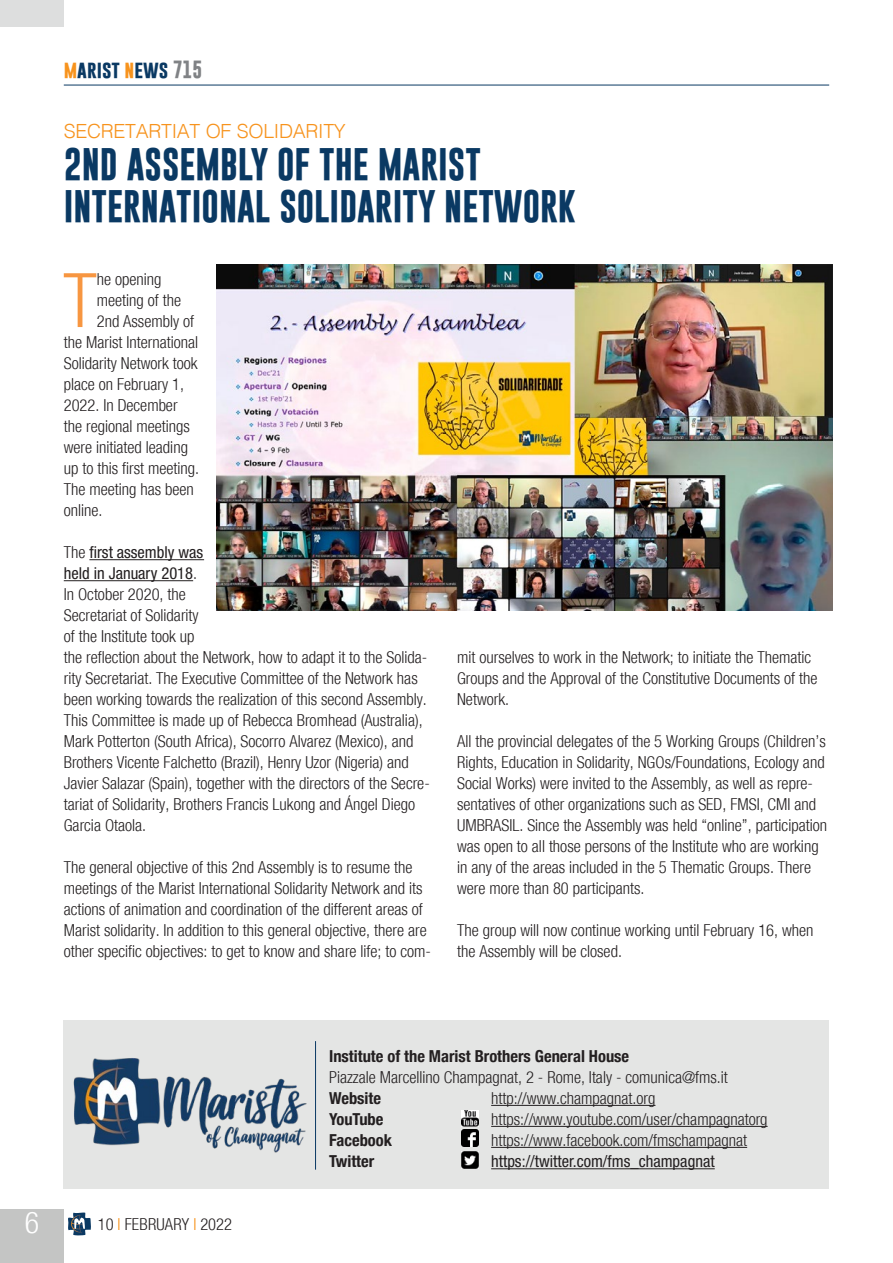
<style>
.page{position:relative;width:893px;height:1263px;background:#fff}
.page>*{position:absolute;margin:0;border:0;box-sizing:border-box;transform-origin:0 0}
.Testo_sinEspacio{font:300 condensed 75.3px "Helvetica Neue";color:#f79641}
.Titolo{font:700 33px "Gobold";color:#0a3963}
.t1{font:300 condensed 30px "Helvetica Neue";color:#fff}
.sommario{font:300 19.5px "Helvetica";letter-spacing:-.015em;color:#f7931d}
.t2{font:700 18px "Gobold";color:#0a3963}
.Testo_sinEspacio-2{font:300 condensed 16.5px/21px "Helvetica Neue";color:#231f20}
.t3{font:700 condensed 16.5px "Helvetica Neue";color:#231f20}
.t4{font:condensed 16.5px "Helvetica Neue";color:#231f20}
.s1{color:#f7931d}
.s2{color:#808285}
.s3{font-weight:400}
</style>
<div class="page">
<div style="left:64px;top:1020px;width:765px;height:168px;background:#e4e5e4"></div>
<hr style="left:64px;top:85px;width:765px;height:1px;background:#0a3963">
<hr style="left:315px;top:1041px;width:1px;height:129px;background:#0a3963">
<img style="left:73px;top:1058px;width:234px;height:95px">
<svg style="left:68px;top:1212px;width:23px;height:23px"></svg>
<div style="left:0;top:1209px;width:64px;height:54px;background:#c4c5c4"></div>
<div style="left:0;top:0;width:64px;height:27px;background:#dddede"></div>
<hr style="left:491px;top:1105px;width:164px;height:1px;background:#231f20">
<hr style="left:491px;top:1126px;width:277px;height:1px;background:#231f20">
<hr style="left:491px;top:1147px;width:256px;height:1px;background:#231f20">
<hr style="left:491px;top:1168px;width:224px;height:1px;background:#231f20">
<img style="left:461px;top:1129px;width:17px;height:17px">
<img style="left:461px;top:1152px;width:17px;height:17px">
<img style="left:461px;top:1111px;width:17px;height:16px">
<hr style="left:89px;top:559px;width:115px;height:1px;background:#231f20">
<hr style="left:64px;top:580px;width:129px;height:1px;background:#231f20">
<img style="left:217px;top:264px;width:615px;height:346px">
<p class="t2" style="left:64px;top:57px;width:140px"><span class="s1">m</span>arist <span class="s1">n</span>ews <span class="s2">715</span></p>
<p class="sommario" style="left:64px;top:114px;width:284px">SECRETARTIAT OF SOLIDARITY</p>
<p class="Titolo" style="left:64px;top:143px;width:419px">2ND ASSEMBLY OF THE MARIST</p>
<p class="Titolo" style="left:64px;top:185px;width:514px">INTERNATIONAL SOLIDARITY NETWORK</p>
<p class="Testo_sinEspacio" style="left:63px;top:257px;width:35px">T</p>
<p class="Testo_sinEspacio-2" style="left:97px;top:269px;width:66px">he opening</p>
<p class="Testo_sinEspacio-2" style="left:97px;top:290px;width:86px">meeting of the</p>
<p class="Testo_sinEspacio-2" style="left:97px;top:311px;width:99px">2nd Assembly of</p>
<p class="Testo_sinEspacio-2" style="left:64px;top:332px;width:136px">the Marist International</p>
<p class="Testo_sinEspacio-2" style="left:64px;top:353px;width:135px">Solidarity Network took</p>
<p class="Testo_sinEspacio-2" style="left:64px;top:374px;width:122px">place on February 1,</p>
<p class="Testo_sinEspacio-2" style="left:64px;top:395px;width:115px">2022. In December</p>
<p class="Testo_sinEspacio-2" style="left:64px;top:416px;width:128px">the regional meetings</p>
<p class="Testo_sinEspacio-2" style="left:64px;top:437px;width:126px">were initiated leading</p>
<p class="Testo_sinEspacio-2" style="left:64px;top:458px;width:137px">up to this first meeting.</p>
<p class="Testo_sinEspacio-2" style="left:64px;top:479px;width:132px">The meeting has been</p>
<p class="Testo_sinEspacio-2" style="left:64px;top:500px;width:40px">online.</p>
<p class="Testo_sinEspacio-2" style="left:64px;top:542px;width:368px">The <span class="s3">first assembly was<br>held in January 2018</span>.<br>In October 2020, the<br>Secretariat of Solidarity<br>of the Institute took up<br>the reflection about the Network, how to adapt it to the Solida&shy;rity Secretariat. The Executive Committee of the Network has been working towards the realization of this second Assembly.<br>This Committee is made up of Rebecca Bromhead (Australia), Mark Potterton (South Africa), Socorro Alvarez (Mexico), and Brothers Vicente Falchetto (Brazil), Henry Uzor (Nigeria) and Javier Salazar (Spain), together with the directors of the Secre&shy;tariat of Solidarity, Brothers Francis Lukong and Ángel Diego Garcia Otaola.</p>
<p class="Testo_sinEspacio-2" style="left:64px;top:857px;width:369px">The general objective of this 2nd Assembly is to resume the meetings of the Marist International Solidarity Network and its actions of animation and coordination of the different areas of Marist solidarity. In addition to this general objective, there are other specific objectives: to get to know and share life; to com-</p>
<p class="Testo_sinEspacio-2" style="left:457px;top:647px;width:362px">mit ourselves to work in the Network; to initiate the Thematic<br>Groups and the Approval of the Constitutive Documents of the<br>Network.</p>
<p class="Testo_sinEspacio-2" style="left:457px;top:731px;width:371px">All the provincial delegates of the 5 Working Groups (Children’s Rights, Education in Solidarity, NGOs/Foundations, Ecology and Social Works) were invited to the Assembly, as well as repre&shy;sentatives of other organizations such as SED, FMSI, CMI and UMBRASIL. Since the Assembly was held “online”, participation was open to all those persons of the Institute who are working in any of the areas included in the 5 Thematic Groups. There were more than 80 participants.</p>
<p class="Testo_sinEspacio-2" style="left:457px;top:920px;width:358px">The group will now continue working until February 16, when the Assembly will be closed.</p>
<p class="t3" style="left:329px;top:1042px;width:302px">Institute of the Marist Brothers General House</p>
<p class="Testo_sinEspacio-2" style="left:329px;top:1067px;width:400px">Piazzale Marcellino Champagnat, 2 - Rome, Italy - comunica@fms.it</p>
<h3 class="t1" style="left:25px;top:1205px;width:16px">6</h3>
<p class="Testo_sinEspacio-2" style="left:98px;top:1214px;width:136px">10 <span class="s1">I</span> FEBRUARY <span class="s1">I</span> 2022</p>
<p class="t3" style="left:329px;top:1084px;width:53px">Website</p>
<p class="Testo_sinEspacio-2" style="left:491px;top:1088px;width:166px">http://www.champagnat.org</p>
<p class="t3" style="left:329px;top:1105px;width:56px">YouTube</p>
<p class="Testo_sinEspacio-2" style="left:491px;top:1109px;width:278px">https://www.youtube.com/user/champagnatorg</p>
<p class="t3" style="left:329px;top:1126px;width:64px">Facebook</p>
<p class="Testo_sinEspacio-2" style="left:491px;top:1130px;width:257px">https://www.facebook.com/fmschampagnat</p>
<p class="t3" style="left:329px;top:1147px;width:47px">Twitter</p>
<p class="t4" style="left:491px;top:1152px;width:225px">https://twitter.com/fms_champagnat</p>
</div>
